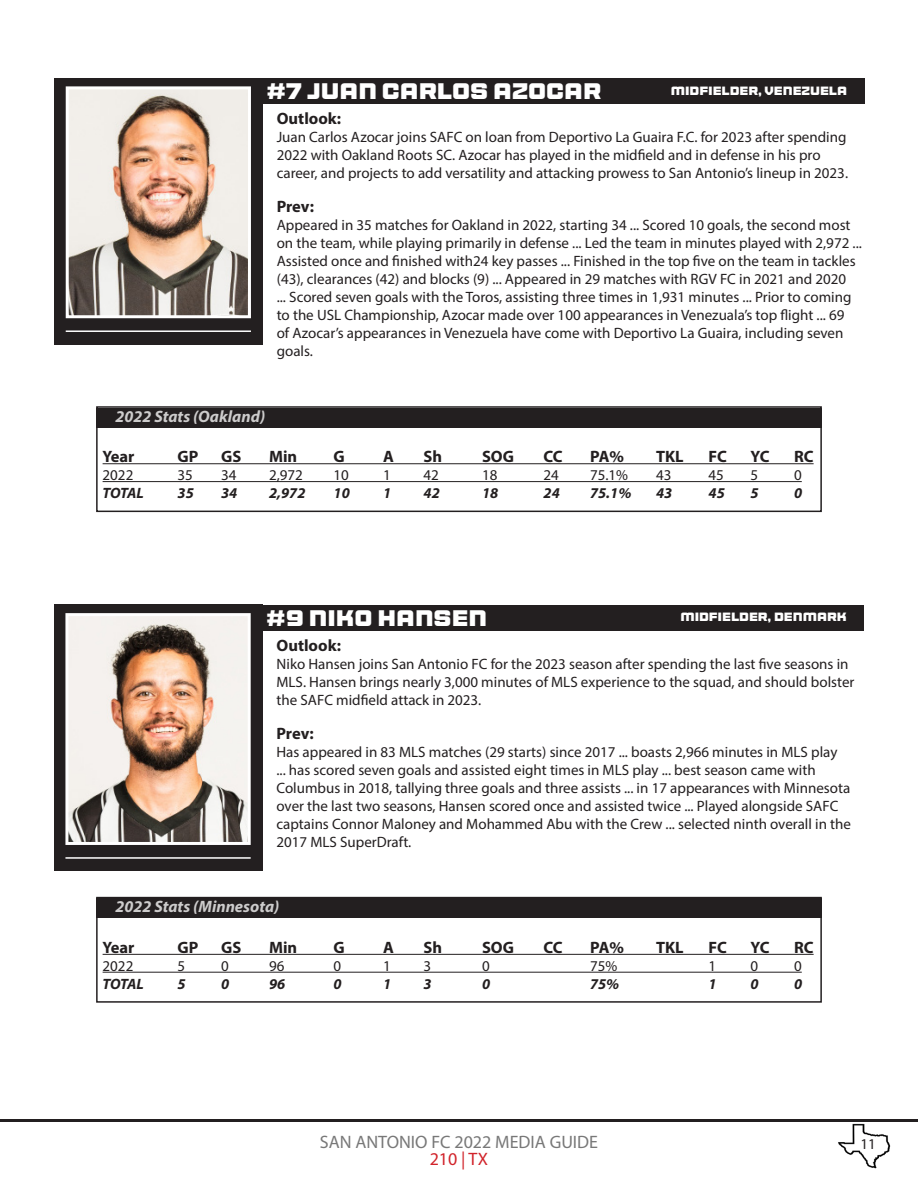
<style>
.page{position:relative;width:918px;height:1188px;background:#fff}
.page>*{position:absolute;margin:0;border:0;box-sizing:border-box;transform-origin:0 0}
.t1{font:800 22.5px "Sporty Pro";color:#fff}
.t2{font:18px "Myriad Pro";color:#787878}
.t3{font:18px "Myriad Pro";color:#d1232a}
.t4{font:700 16.5px "Myriad Pro";color:#231f20}
.t5{font:italic 700 16.5px "Myriad Pro";color:#cdcccc}
.t6{font:15px/18px "Myriad Pro";color:#231f20}
.t7{font:italic 700 15px "Myriad Pro";color:#231f20}
.t8{font:800 12px "Sporty Pro";color:#fff}
</style>
<div class="page">
<hr style="left:0;top:1119px;width:918px;height:3px;background:#231f20">
<img style="left:838px;top:1123px;width:53px;height:46px">
<div style="left:54px;top:78px;width:208px;height:266px;background:#231f20"></div>
<img style="left:70px;top:90px;width:177px;height:224px">
<div style="left:66px;top:86px;width:185px;height:232px;border:3px solid #fff"></div>
<hr style="left:66px;top:330px;width:185px;height:2px;background:#fff">
<div style="left:262px;top:78px;width:602px;height:26px;background:#231f20"></div>
<div style="left:54px;top:605px;width:208px;height:266px;background:#231f20"></div>
<img style="left:69px;top:617px;width:178px;height:224px">
<div style="left:65px;top:613px;width:186px;height:232px;border:3px solid #fff"></div>
<hr style="left:65px;top:857px;width:186px;height:2px;background:#fff">
<div style="left:262px;top:605px;width:602px;height:26px;background:#231f20"></div>
<div style="left:96px;top:408px;width:726px;height:20px;background:#231f20"></div>
<hr style="left:103px;top:463px;width:711px;height:1px;background:#231f20">
<hr style="left:103px;top:481px;width:699px;height:1px;background:#231f20">
<div style="left:96px;top:406px;width:726px;height:106px;border:2px solid #231f20"></div>
<div style="left:96px;top:898px;width:726px;height:20px;background:#231f20"></div>
<hr style="left:103px;top:954px;width:711px;height:1px;background:#231f20">
<hr style="left:103px;top:972px;width:699px;height:1px;background:#231f20">
<div style="left:96px;top:897px;width:726px;height:106px;border:2px solid #231f20"></div>
<p class="t1" style="left:267px;top:75px;width:336px">#7 JUAN CARLOS AZOCAR</p>
<p class="t8" style="left:671px;top:82px;width:178px">MIDFIELDER, VENEZUELA</p>
<p class="t4" style="left:277px;top:107px;width:66px">Outlook:</p>
<p class="t6" style="left:277px;top:128px;width:573px">Juan Carlos Azocar joins SAFC on loan from Deportivo La Guaira F.C. for 2023 after spending<br>2022 with Oakland Roots SC. Azocar has played in the midfield and in defense in his pro career, and projects to add versatility and attacking prowess to San Antonio’s lineup in 2023.</p>
<p class="t4" style="left:277px;top:196px;width:39px">Prev:</p>
<p class="t6" style="left:277px;top:216px;width:587px">Appeared in 35 matches for Oakland in 2022, starting 34 ... Scored 10 goals, the second most on the team, while playing primarily in defense ... Led the team in minutes played with 2,972 ...<br>Assisted once and finished with24 key passes ... Finished in the top five on the team in tackles (43), clearances (42) and blocks (9) ... Appeared in 29 matches with RGV FC in 2021 and 2020<br>... Scored seven goals with the Toros, assisting three times in 1,931 minutes ... Prior to coming to the USL Championship, Azocar made over 100 appearances in Venezuala’s top flight ... 69<br>of Azocar’s appearances in Venezuela have come with Deportivo La Guaira, including seven goals.</p>
<p class="t5" style="left:116px;top:405px;width:151px">2022 Stats (Oakland)</p>
<p class="t4" style="left:103px;top:446px;width:33px">Year</p>
<p class="t4" style="left:178px;top:446px;width:22px">GP</p>
<p class="t4" style="left:221px;top:446px;width:22px">GS</p>
<p class="t4" style="left:269px;top:446px;width:30px">Min</p>
<p class="t4" style="left:334px;top:446px;width:13px">G</p>
<p class="t4" style="left:383px;top:446px;width:12px">A</p>
<p class="t4" style="left:424px;top:446px;width:20px">Sh</p>
<p class="t4" style="left:482px;top:446px;width:33px">SOG</p>
<p class="t4" style="left:544px;top:446px;width:21px">CC</p>
<p class="t4" style="left:590px;top:446px;width:35px">PA%</p>
<p class="t4" style="left:656px;top:446px;width:29px">TKL</p>
<p class="t4" style="left:709px;top:446px;width:20px">FC</p>
<p class="t4" style="left:751px;top:446px;width:20px">YC</p>
<p class="t4" style="left:794px;top:446px;width:21px">RC</p>
<p class="t6" style="left:103px;top:466px;width:32px">2022</p>
<p class="t6" style="left:178px;top:466px;width:17px">35</p>
<p class="t6" style="left:221px;top:466px;width:17px">34</p>
<p class="t6" style="left:269px;top:466px;width:35px">2,972</p>
<p class="t6" style="left:334px;top:466px;width:17px">10</p>
<p class="t6" style="left:383px;top:466px;width:9px">1</p>
<p class="t6" style="left:424px;top:466px;width:17px">42</p>
<p class="t6" style="left:482px;top:466px;width:17px">18</p>
<p class="t6" style="left:544px;top:466px;width:17px">24</p>
<p class="t6" style="left:590px;top:466px;width:40px">75.1%</p>
<p class="t6" style="left:656px;top:466px;width:17px">43</p>
<p class="t6" style="left:709px;top:466px;width:17px">45</p>
<p class="t6" style="left:751px;top:466px;width:9px">5</p>
<p class="t6" style="left:794px;top:466px;width:9px">0</p>
<p class="t7" style="left:103px;top:483px;width:43px">TOTAL</p>
<p class="t7" style="left:178px;top:483px;width:18px">35</p>
<p class="t7" style="left:221px;top:483px;width:18px">34</p>
<p class="t7" style="left:269px;top:483px;width:38px">2,972</p>
<p class="t7" style="left:334px;top:483px;width:18px">10</p>
<p class="t7" style="left:383px;top:483px;width:10px">1</p>
<p class="t7" style="left:424px;top:483px;width:18px">42</p>
<p class="t7" style="left:482px;top:483px;width:18px">18</p>
<p class="t7" style="left:544px;top:483px;width:18px">24</p>
<p class="t7" style="left:590px;top:483px;width:43px">75.1%</p>
<p class="t7" style="left:656px;top:483px;width:18px">43</p>
<p class="t7" style="left:709px;top:483px;width:18px">45</p>
<p class="t7" style="left:751px;top:483px;width:10px">5</p>
<p class="t7" style="left:794px;top:483px;width:10px">0</p>
<p class="t1" style="left:267px;top:601px;width:222px">#9 NIKO HANSEN</p>
<p class="t8" style="left:680px;top:608px;width:168px">MIDFIELDER, DENMARK</p>
<p class="t4" style="left:276px;top:634px;width:66px">Outlook:</p>
<p class="t6" style="left:276px;top:654px;width:579px">Niko Hansen joins San Antonio FC for the 2023 season after spending the last five seasons in<br>MLS. Hansen brings nearly 3,000 minutes of MLS experience to the squad, and should bolster the SAFC midfield attack in 2023.</p>
<p class="t4" style="left:276px;top:723px;width:39px">Prev:</p>
<p class="t6" style="left:276px;top:743px;width:576px">Has appeared in 83 MLS matches (29 starts) since 2017 ... boasts 2,966 minutes in MLS play<br>... has scored seven goals and assisted eight times in MLS play ... best season came with Columbus in 2018, tallying three goals and three assists ... in 17 appearances with Minnesota over the last two seasons, Hansen scored once and assisted twice ... Played alongside SAFC captains Connor Maloney and Mohammed Abu with the Crew ... selected ninth overall in the 2017 MLS SuperDraft.</p>
<p class="t5" style="left:116px;top:896px;width:165px">2022 Stats (Minnesota)</p>
<p class="t4" style="left:103px;top:936px;width:33px">Year</p>
<p class="t4" style="left:178px;top:936px;width:22px">GP</p>
<p class="t4" style="left:221px;top:936px;width:22px">GS</p>
<p class="t4" style="left:269px;top:936px;width:30px">Min</p>
<p class="t4" style="left:334px;top:936px;width:13px">G</p>
<p class="t4" style="left:383px;top:936px;width:12px">A</p>
<p class="t4" style="left:424px;top:936px;width:20px">Sh</p>
<p class="t4" style="left:482px;top:936px;width:33px">SOG</p>
<p class="t4" style="left:544px;top:936px;width:21px">CC</p>
<p class="t4" style="left:590px;top:936px;width:35px">PA%</p>
<p class="t4" style="left:656px;top:936px;width:29px">TKL</p>
<p class="t4" style="left:709px;top:936px;width:20px">FC</p>
<p class="t4" style="left:751px;top:936px;width:20px">YC</p>
<p class="t4" style="left:794px;top:936px;width:21px">RC</p>
<p class="t6" style="left:103px;top:956px;width:32px">2022</p>
<p class="t6" style="left:178px;top:956px;width:9px">5</p>
<p class="t6" style="left:221px;top:956px;width:9px">0</p>
<p class="t6" style="left:269px;top:956px;width:17px">96</p>
<p class="t6" style="left:334px;top:956px;width:9px">0</p>
<p class="t6" style="left:383px;top:956px;width:9px">1</p>
<p class="t6" style="left:424px;top:956px;width:9px">3</p>
<p class="t6" style="left:482px;top:956px;width:9px">0</p>
<p class="t6" style="left:590px;top:956px;width:29px">75%</p>
<p class="t6" style="left:709px;top:956px;width:9px">1</p>
<p class="t6" style="left:751px;top:956px;width:9px">0</p>
<p class="t6" style="left:794px;top:956px;width:9px">0</p>
<p class="t7" style="left:103px;top:974px;width:43px">TOTAL</p>
<p class="t7" style="left:178px;top:974px;width:10px">5</p>
<p class="t7" style="left:221px;top:974px;width:10px">0</p>
<p class="t7" style="left:269px;top:974px;width:18px">96</p>
<p class="t7" style="left:334px;top:974px;width:10px">0</p>
<p class="t7" style="left:383px;top:974px;width:10px">1</p>
<p class="t7" style="left:424px;top:974px;width:10px">3</p>
<p class="t7" style="left:482px;top:974px;width:10px">0</p>
<p class="t7" style="left:590px;top:974px;width:31px">75%</p>
<p class="t7" style="left:709px;top:974px;width:10px">1</p>
<p class="t7" style="left:751px;top:974px;width:10px">0</p>
<p class="t7" style="left:794px;top:974px;width:10px">0</p>
<p class="t2" style="left:320px;top:1131px;width:280px">SAN ANTONIO FC 2022 MEDIA GUIDE</p>
<p class="t6" style="left:861px;top:1135px;width:17px">11</p>
<p class="t3" style="left:430px;top:1148px;width:60px">210 | TX</p>
</div>
